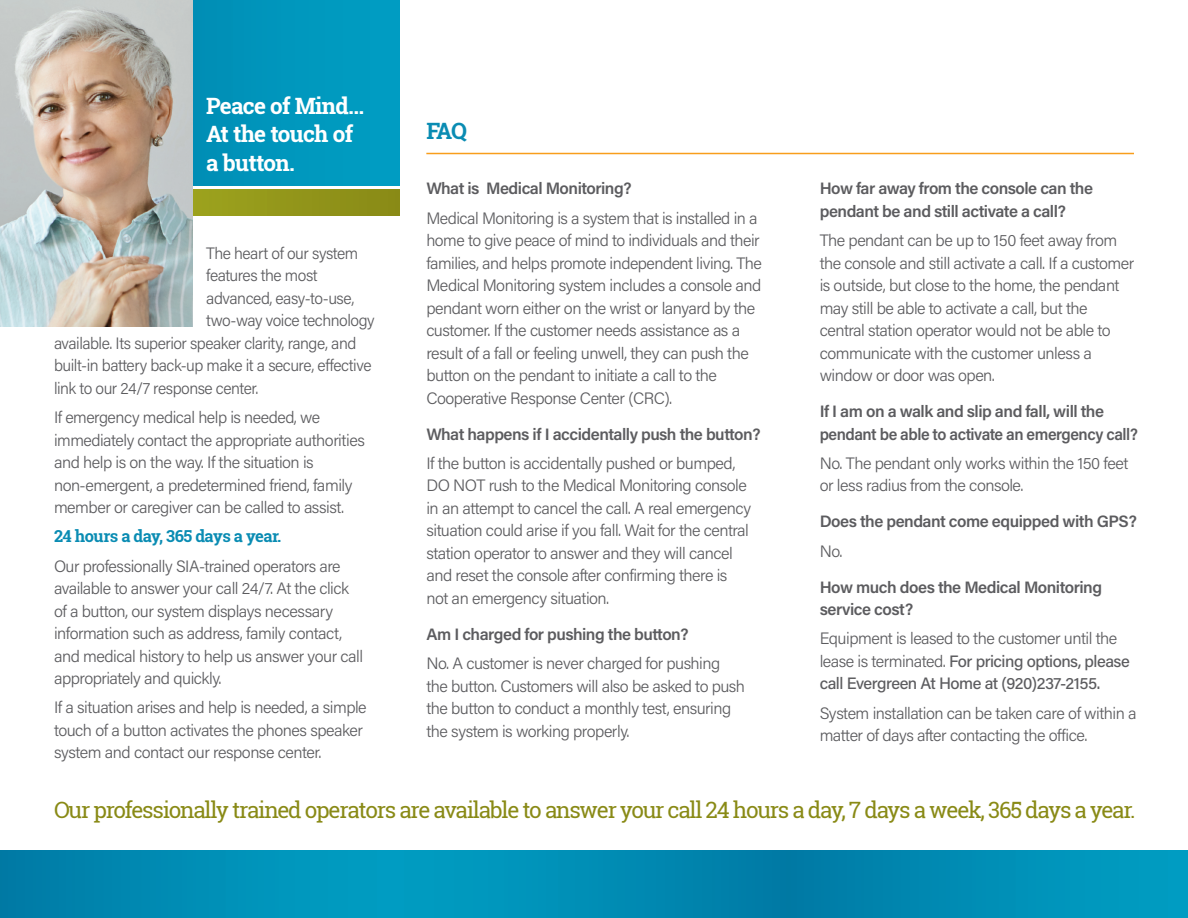
<style>
.page{position:relative;width:1188px;height:918px;background:#fff}
.page>*{position:absolute;margin:0;border:0;box-sizing:border-box;transform-origin:0 0}
.t1{font:22.5px "Roboto Slab";letter-spacing:-.055em;color:#898a16}
.t2{font:700 22.5px/28.5px "Roboto Slab";letter-spacing:-.03em;color:#fff}
.t3{font:700 22.5px "Roboto Slab";color:#0a8cb3}
.t4{font:300 16.5px/22.5px "Acumin Pro";letter-spacing:-.03em;color:#5c5c5f}
.t5{font:600 16.5px/22.5px "Acumin Pro";letter-spacing:-.03em;color:#5c5c5f}
.t6{font:500 16.5px/22.5px "Acumin Pro";letter-spacing:-.03em;color:#5c5c5f}
.t7{font:700 16.5px "Roboto Slab";letter-spacing:-.03em;color:#0a8cb3}
.s1{font-weight:300}
</style>
<div class="page">
<div style="left:0;top:189px;width:399px;height:27px;background:#92951a"></div>
<div style="left:0;top:0;width:399px;height:186px;background:#0098be"></div>
<img style="left:0;top:0;width:193px;height:326px">
<div style="left:389px;top:850px;width:403px;height:68px;background:linear-gradient(to right,#00a0c4,#007aa5)"></div>
<div style="left:787px;top:850px;width:401px;height:68px;background:linear-gradient(to right,#007ba5,#00a0c4)"></div>
<div style="left:0;top:850px;width:390px;height:68px;background:linear-gradient(to right,#007ba6,#009fc4)"></div>
<hr style="left:426px;top:153px;width:708px;height:1px;background:#f89e1c">
<p class="t2" style="left:206px;top:91px;width:159px">Peace of Mind…<br>At the touch of a button.</p>
<p class="t3" style="left:426px;top:116px;width:42px">FAQ</p>
<p class="t5" style="left:820px;top:177px;width:275px">How far away from the console can the pendant be and still activate a call?</p>
<p class="t4" style="left:820px;top:229px;width:316px">The pendant can be up to 150 feet away from the console and still activate a call. If a customer is outside, but close to the home, the pendant may still be able to activate a call, but the central station operator would not be able to communicate with the customer unless a window or door was open.</p>
<p class="t5" style="left:820px;top:399px;width:320px">If I am on a walk and slip and fall, will the pendant be able to activate an emergency call?</p>
<p class="t4" style="left:820px;top:451px;width:310px">No. The pendant only works within the 150 feet or less radius from the console.</p>
<p class="t5" style="left:820px;top:510px;width:319px">Does the pendant come equipped with GPS?</p>
<p class="t4" style="left:820px;top:539px;width:24px">No.</p>
<p class="t5" style="left:820px;top:575px;width:284px">How much does the Medical Monitoring service cost?</p>
<p class="t6" style="left:820px;top:627px;width:312px"><span class="s1">Equipment is leased to the customer until the lease is terminated.</span> For pricing options, please call Evergreen At Home at (920)237-2155.</p>
<p class="t4" style="left:820px;top:701px;width:319px">System installation can be taken care of within a matter of days after contacting the office.</p>
<p class="t5" style="left:426px;top:177px;width:207px">What is Medical Monitoring?</p>
<p class="t4" style="left:426px;top:206px;width:337px">Medical Monitoring is a system that is installed in a home to give peace of mind to individuals and their families, and helps promote independent living. The Medical Monitoring system includes a console and pendant worn either on the wrist or lanyard by the customer. If the customer needs assistance as a result of a fall or feeling unwell, they can push the button on the pendant to initiate a call to the Cooperative Response Center (CRC).</p>
<p class="t5" style="left:426px;top:422px;width:336px">What happens if I accidentally push the button?</p>
<p class="t4" style="left:426px;top:451px;width:326px">If the button is accidentally pushed or bumped, DO NOT rush to the Medical Monitoring console in an attempt to cancel the call. A real emergency situation could arise if you fall. Wait for the central station operator to answer and they will cancel and reset the console after confirming there is not an emergency situation.</p>
<p class="t5" style="left:426px;top:622px;width:264px">Am I charged for pushing the button?</p>
<p class="t4" style="left:426px;top:652px;width:320px">No. A customer is never charged for pushing the button. Customers will also be asked to push the button to conduct a monthly test, ensuring the system is working properly.</p>
<p class="t4" style="left:206px;top:241px;width:154px">The heart of our system</p>
<p class="t4" style="left:206px;top:264px;width:113px">features the most</p>
<p class="t4" style="left:206px;top:286px;width:150px">advanced, easy-to-use,</p>
<p class="t4" style="left:206px;top:309px;width:170px">two-way voice technology</p>
<p class="t4" style="left:54px;top:331px;width:304px">available. Its superior speaker clarity, range, and</p>
<p class="t4" style="left:54px;top:354px;width:319px">built-in battery back-up make it a secure, effective</p>
<p class="t4" style="left:54px;top:376px;width:206px">link to our 24/7 response center.</p>
<p class="t4" style="left:54px;top:406px;width:313px">If emergency medical help is needed, we immediately contact the appropriate authorities and help is on the way. If the situation is non-emergent, a predetermined friend, family member or caregiver can be called to assist.</p>
<p class="t7" style="left:54px;top:525px;width:229px">24 hours a day, 365 days a year.</p>
<p class="t4" style="left:54px;top:554px;width:311px">Our professionally SIA-trained operators are available to answer your call 24/7. At the click of a button, our system displays necessary information such as address, family contact, and medical history to help us answer your call appropriately and quickly.</p>
<p class="t4" style="left:54px;top:696px;width:314px">If a situation arises and help is needed, a simple touch of a button activates the phones speaker system and contact our response center.</p>
<p class="t1" style="left:54px;top:794px;width:1083px">Our professionally trained operators are available to answer your call 24 hours a day, 7 days a week, 365 days a year.</p>
</div>
